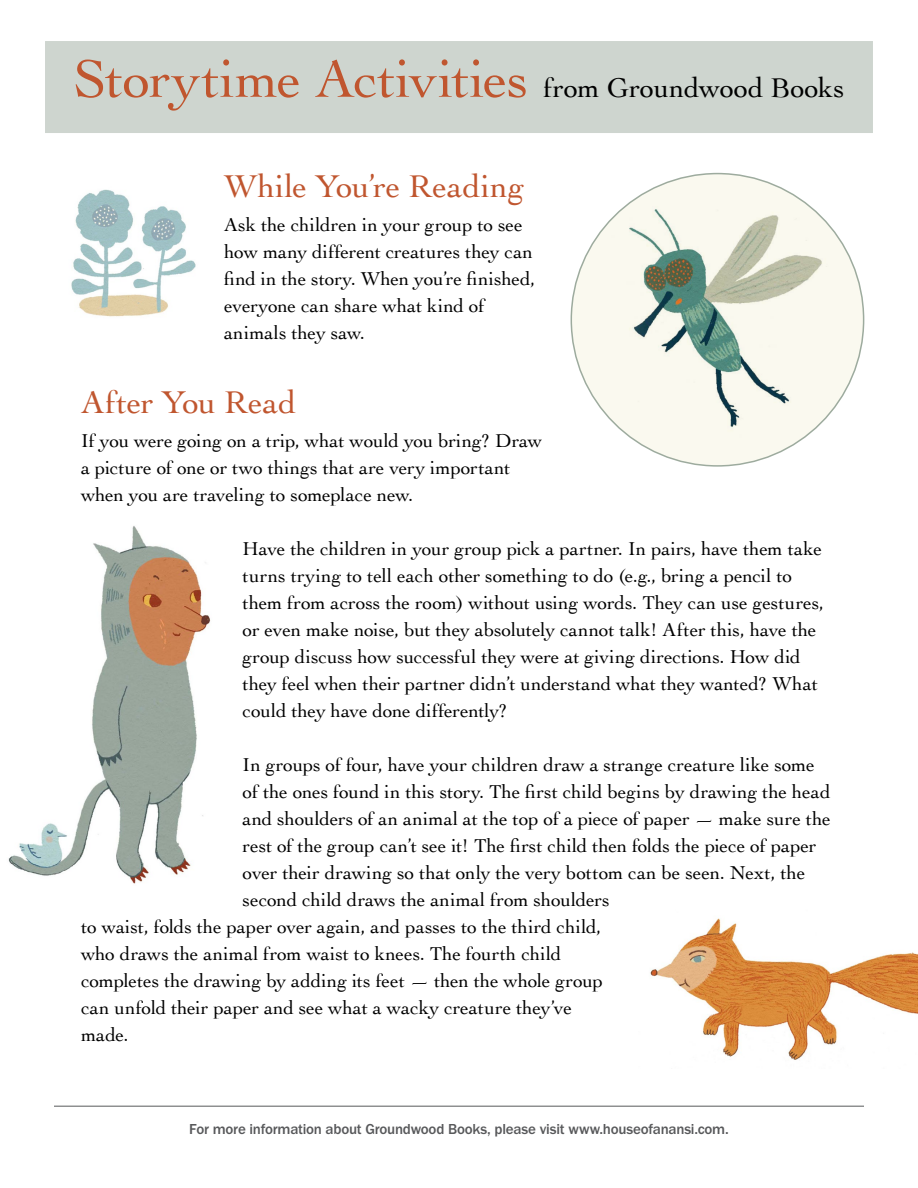
<style>
.page{position:relative;width:918px;height:1188px;background:#fff}
.page>*{position:absolute;margin:0;border:0;box-sizing:border-box;transform-origin:0 0}
.t1{font:55.5px "Cochin";letter-spacing:-.005em;color:#c0562f}
.t2{font:33px "Cochin";color:#c0562f}
.t3{font:19.5px/27px "Cochin";letter-spacing:-.005em;color:#000}
.t4{font:500 15px "Franklin Gothic";letter-spacing:-.015em;color:#58595b}
.s1{font-size:28.5px;color:#000}
</style>
<div class="page">
<hr style="left:54px;top:1106px;width:810px;height:1px;background:#58595b">
<div style="left:571px;top:174px;width:293px;height:292px;background:#faf9ef;border-radius:50%"></div>
<img style="left:606px;top:184px;width:226px;height:256px">
<div style="left:45px;top:41px;width:828px;height:92px;background:#ced5cf"></div>
<img style="left:650px;top:918px;width:268px;height:142px">
<img style="left:71px;top:189px;width:125px;height:128px">
<img style="left:8px;top:526px;width:203px;height:358px">
<h1 class="t1" style="left:73px;top:47px;width:773px">Storytime Activities <span class="s1">from Groundwood Books</span></h1>
<h2 class="t2" style="left:224px;top:167px;width:302px">While You’re Reading</h2>
<p class="t3" style="left:224px;top:211px;width:313px">Ask the children in your group to see how many different creatures they can find in the story. When you’re finished, everyone can share what kind of animals they saw.</p>
<h2 class="t2" style="left:81px;top:383px;width:217px">After You Read</h2>
<p class="t3" style="left:81px;top:427px;width:463px">If you were going on a trip, what would you bring? Draw a picture of one or two things that are very important when you are traveling to someplace new.</p>
<p class="t3" style="left:243px;top:535px;width:583px">Have the children in your group pick a partner. In pairs, have them take turns trying to tell each other something to do (e.g., bring a pencil to them from across the room) without using words. They can use gestures, or even make noise, but they absolutely cannot talk! After this, have the group discuss how successful they were at giving directions. How did they feel when their partner didn’t understand what they wanted? What could they have done differently?</p>
<p class="t3" style="left:243px;top:751px;width:574px">In groups of four, have your children draw a strange creature like some</p>
<p class="t3" style="left:243px;top:778px;width:589px">of the ones found in this story. The first child begins by drawing the head</p>
<p class="t3" style="left:243px;top:805px;width:590px">and shoulders of an animal at the top of a piece of paper — make sure the</p>
<p class="t3" style="left:243px;top:832px;width:575px">rest of the group can’t see it! The first child then folds the piece of paper</p>
<p class="t3" style="left:243px;top:859px;width:564px">over their drawing so that only the very bottom can be seen. Next, the</p>
<p class="t3" style="left:243px;top:886px;width:369px">second child draws the animal from shoulders</p>
<p class="t3" style="left:81px;top:913px;width:522px">to waist, folds the paper over again, and passes to the third child,</p>
<p class="t3" style="left:81px;top:940px;width:482px">who draws the animal from waist to knees. The fourth child</p>
<p class="t3" style="left:81px;top:967px;width:523px">completes the drawing by adding its feet — then the whole group</p>
<p class="t3" style="left:81px;top:994px;width:493px">can unfold their paper and see what a wacky creature they’ve</p>
<p class="t3" style="left:81px;top:1021px;width:49px">made.</p>
<p class="t4" style="left:189px;top:1120px;width:541px">For more information about Groundwood Books, please visit www.houseofanansi.com.</p>
</div>
